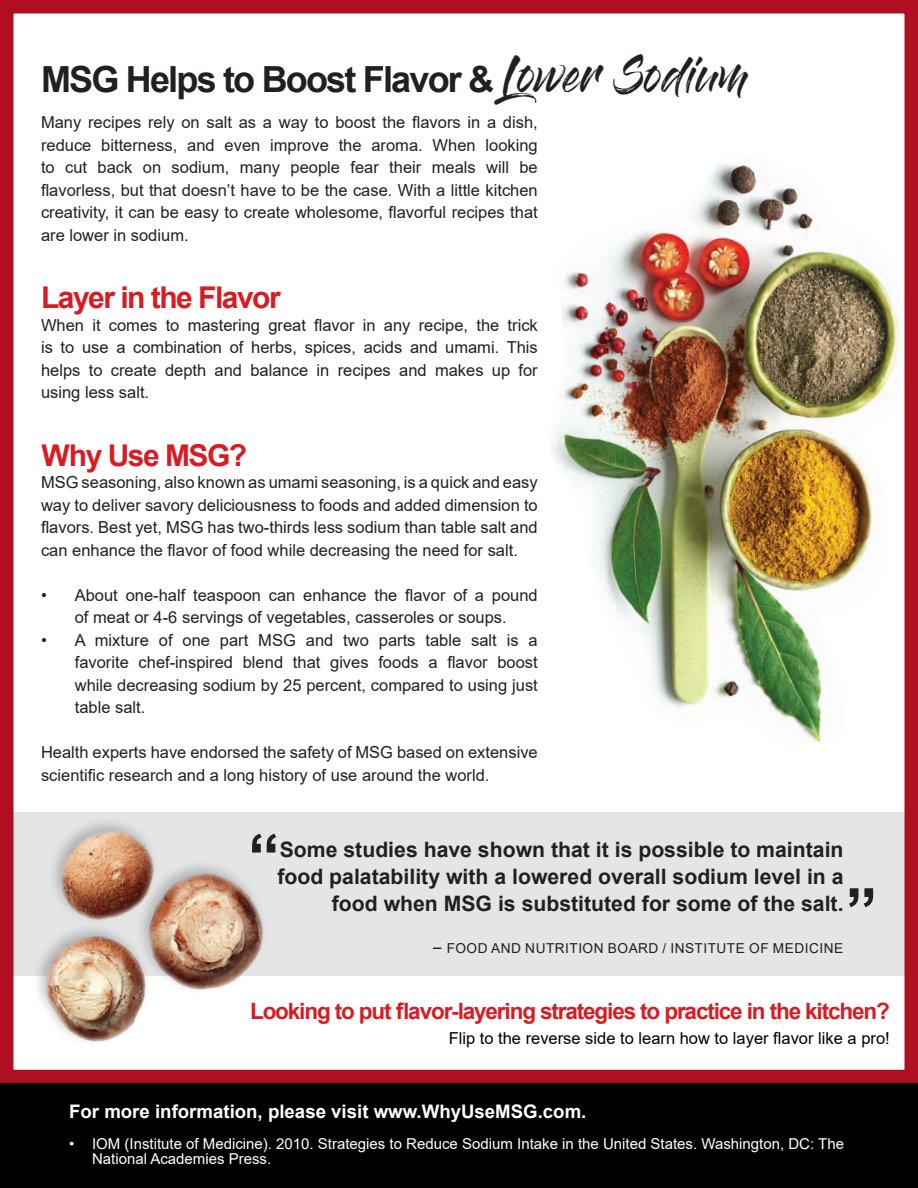
<style>
.page{position:relative;width:918px;height:1188px;background:#fff}
.page>*{position:absolute;margin:0;border:0;box-sizing:border-box;transform-origin:0 0}
.t1{font:700 63.6px "Arial";color:#231f20}
.t2{font:700 36px "Arial";letter-spacing:-.05em;color:#231f20}
.Paragraph{font:700 30px "Arial";letter-spacing:-.05em;color:#d71c24}
.t3{font:700 22.5px "Arial";letter-spacing:-.05em;color:#d71c24}
.t4{font:700 21.15px/26.8px "Arial";color:#231f20;text-align:right}
.t5{font:700 18.6px "Arial";color:#fff}
.Paragraph-2{font:16.5px/22.5px "Arial";color:#231f20;text-align:justify}
.t6{font:16.5px "Arial";color:#000}
.t7{font:15px/15px "Arial";color:#fff}
.t8{font:13.65px "Arial";letter-spacing:.035em;color:#231f20}
.s1{font-family:"Gloss And Bloom";font-weight:400}
.s2{font-family:"Arial Narrow";font-size:18.3px}
</style>
<div class="page">
<img style="left:552px;top:163px;width:348px;height:579px">
<div style="left:0;top:812px;width:918px;height:163px;background:#e5e5e5"></div>
<div style="left:0;top:0;width:918px;height:1083px;border:14px solid #af0f21"></div>
<div style="left:0;top:1083px;width:918px;height:105px;background:#000"></div>
<img style="left:14px;top:805px;width:266px;height:265px">
<p class="t2" style="left:41px;top:54px;width:708px">MSG Helps to Boost Flavor &amp; <span class="s1">Lower Sodium</span></p>
<p class="Paragraph-2" style="left:41px;top:111px;width:498px">Many recipes rely on salt as a way to boost the flavors in a dish, reduce bitterness, and even improve the aroma. When looking to cut back on sodium, many people fear their meals will be flavorless, but that doesn’t have to be the case. With a little kitchen creativity, it can be easy to create wholesome, flavorful recipes that are lower in sodium.</p>
<p class="Paragraph" style="left:41px;top:276px;width:241px">Layer in the Flavor</p>
<p class="Paragraph-2" style="left:41px;top:314px;width:498px">When it comes to mastering great flavor in any recipe, the trick is to use a combination of herbs, spices, acids and umami. This helps to create depth and balance in recipes and makes up for using less salt.</p>
<p class="Paragraph" style="left:42px;top:434px;width:207px">Why Use MSG?</p>
<p class="Paragraph-2" style="left:41px;top:471px;width:498px">MSG seasoning, also known as umami seasoning, is a quick and easy way to deliver savory deliciousness to foods and added dimension to flavors. Best yet, MSG has two-thirds less sodium than table salt and can enhance the flavor of food while decreasing the need for salt.</p>
<p class="Paragraph-2" style="left:41px;top:584px;width:498px;text-align:center">• About one-half teaspoon can enhance the flavor of a pound of meat or 4-6 servings of vegetables, casseroles or soups.</p>
<p class="Paragraph-2" style="left:75px;top:629px;width:465px;text-indent:-34px">• A mixture of one part MSG and two parts table salt is a favorite chef-inspired blend that gives foods a flavor boost while decreasing sodium by 25 percent, compared to using just table salt.</p>
<p class="Paragraph-2" style="left:41px;top:741px;width:498px">Health experts have endorsed the safety of MSG based on extensive scientific research and a long history of use around the world.</p>
<p class="t1" style="left:248px;top:812px;width:33px">“</p>
<p class="t4" style="left:277px;top:836px;width:568px">Some studies have shown that it is possible to maintain food palatability with a lowered overall sodium level in a food when MSG is substituted for some of the salt.</p>
<p class="t8" style="left:433px;top:939px;width:412px"><span class="s2">–</span> FOOD AND NUTRITION BOARD / INSTITUTE OF MEDICINE</p>
<p class="t1" style="left:846px;top:867px;width:33px">”</p>
<p class="t3" style="left:250px;top:995px;width:641px">Looking to put flavor-layering strategies to practice in the kitchen?</p>
<p class="t6" style="left:449px;top:1027px;width:443px">Flip to the reverse side to learn how to layer flavor like a pro!</p>
<p class="t5" style="left:69px;top:1098px;width:519px">For more information, please visit www.WhyUseMSG.com.</p>
<p class="t7" style="left:92px;top:1136px;width:754px;text-indent:-23px">• IOM (Institute of Medicine). 2010. Strategies to Reduce Sodium Intake in the United States. Washington, DC: The<br>National Academies Press.</p>
</div>
